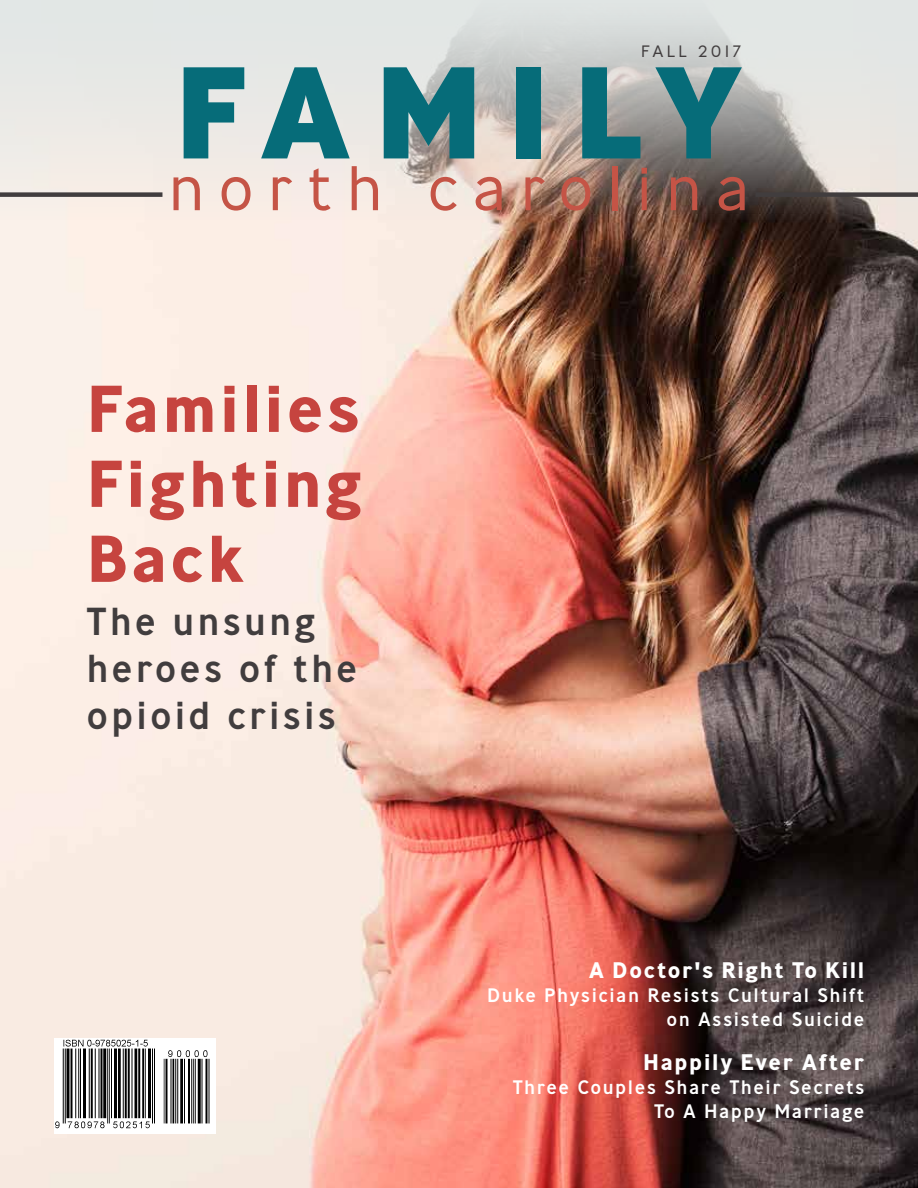
<style>
.page{position:relative;width:918px;height:1188px;background:#fff}
.page>*{position:absolute;margin:0;border:0;box-sizing:border-box;transform-origin:0 0}
.t1{font:800 130.2px "Ministry";letter-spacing:.17em;color:#066c79}
.t2{font:700 66px/75px "Ministry";letter-spacing:.05em;color:#c6443f;text-align:justify}
.t3{font:300 63px "Ministry";letter-spacing:.225em;color:#c55446}
.t4{font:500 39px/46.8px "Ministry";letter-spacing:.075em;color:#413d3e}
.t5{font:700 22.5px "Ministry";letter-spacing:.075em;color:#fff}
.t6{font:500 19.5px/24px "Ministry";letter-spacing:.075em;color:#fff;text-align:right}
.t7{font:300 16.5px "Ministry";letter-spacing:.2em;color:#413d3e}
</style>
<div class="page">
<img style="left:0;top:220px;width:918px;height:968px">
<svg style="left:0;top:0;width:918px;height:220px;background:#d2ceca"></svg>
<img style="left:54px;top:1038px;width:162px;height:96px">
<div style="left:0;top:192px;width:162px;height:5px;background:#413d3e"></div>
<div style="left:756px;top:192px;width:162px;height:5px;background:#413d3e"></div>
<p class="t7" style="left:641px;top:41px;width:102px">FALL 2017</p>
<h1 class="t1" style="left:174px;top:26px;width:572px">family</h1>
<h3 class="t3" style="left:169px;top:149px;width:582px">north carolina</h3>
<h2 class="t2" style="left:87px;top:370px;width:277px">Families Fighting Back</h2>
<h3 class="t4" style="left:87px;top:598px;width:272px">The unsung heroes of the opioid crisis</h3>
<p class="t5" style="left:589px;top:956px;width:277px">A Doctor's Right To Kill</p>
<p class="t6" style="left:487px;top:983px;width:379px">Duke Physician Resists Cultural Shift on Assisted Suicide</p>
<p class="t5" style="left:643px;top:1048px;width:223px">Happily Ever After</p>
<p class="t6" style="left:513px;top:1075px;width:353px">Three Couples Share Their Secrets<br>To A Happy Marriage</p>
</div>
